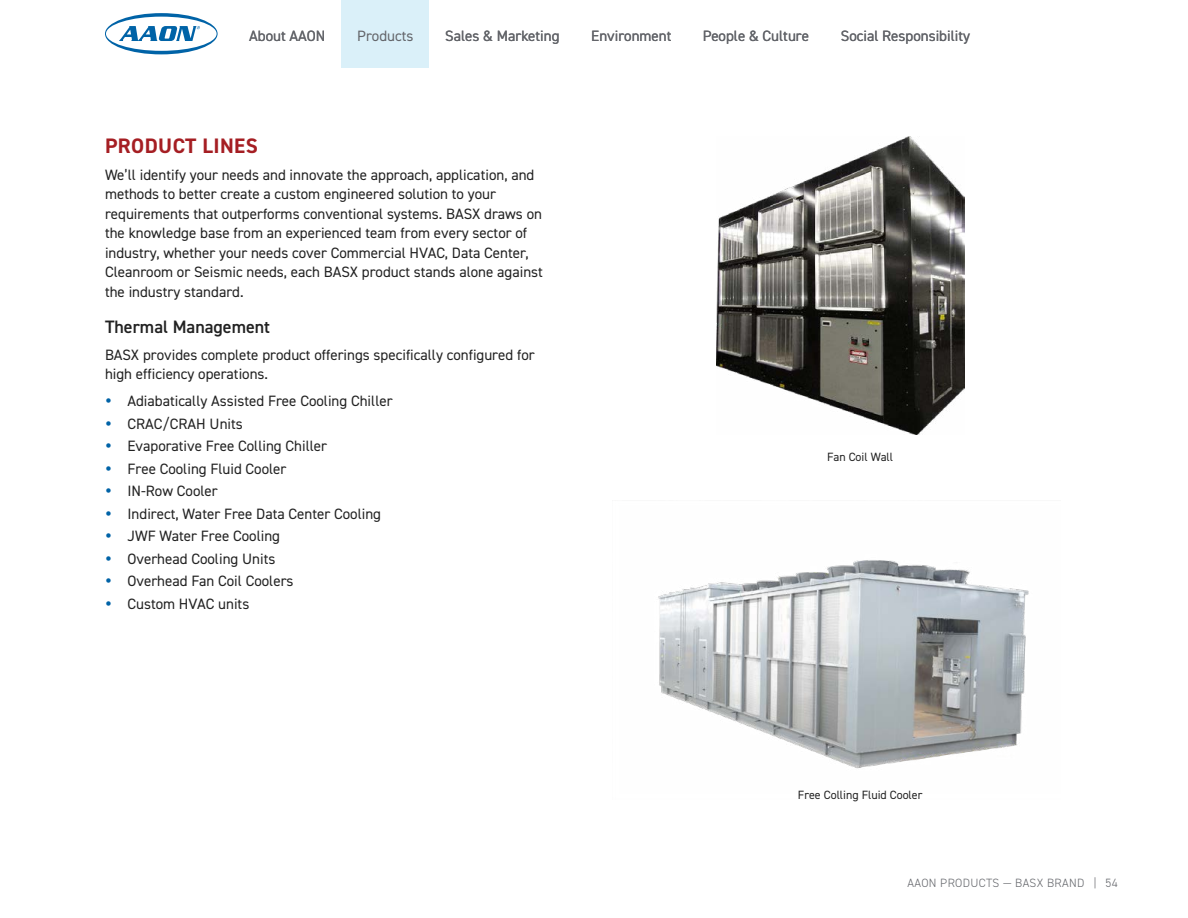
<style>
.page{position:relative;width:1188px;height:918px;background:#fff}
.page>*{position:absolute;margin:0;border:0;box-sizing:border-box;transform-origin:0 0}
.Subhead_-_14{font:700 21px "DIN2014";letter-spacing:.02em;color:#a51e23}
.Subhead_-_12{font:600 18px "DIN2014";color:#222}
.Body_Copy_-_10{font:15px/19.5px "DIN2014";color:#222}
.t1{font:15px "DIN2014";color:#63656a}
.Picture_Explanation{font:12px "DIN2014";color:#222}
.t2{font:300 12px "DIN2014";letter-spacing:.03em;color:#63656a}
</style>
<div class="page">
<div style="left:342px;top:0;width:87px;height:68px;background:#daf0f9"></div>
<svg style="left:105px;top:13px;width:113px;height:41px"></svg>
<img style="left:716px;top:137px;width:249px;height:298px">
<img style="left:658px;top:560px;width:371px;height:209px">
<p class="t1" style="left:249px;top:26px;width:78px">About AAON</p>
<p class="t1" style="left:357px;top:26px;width:58px">Products</p>
<p class="t1" style="left:445px;top:26px;width:116px">Sales &amp; Marketing</p>
<p class="t1" style="left:591px;top:26px;width:82px">Environment</p>
<p class="t1" style="left:703px;top:26px;width:108px">People &amp; Culture</p>
<p class="t1" style="left:841px;top:26px;width:131px">Social Responsibility</p>
<p class="Subhead_-_14" style="left:105px;top:132px;width:154px">PRODUCT LINES</p>
<p class="Body_Copy_-_10" style="left:105px;top:165px;width:440px">We’ll identify your needs and innovate the approach, application, and methods to better create a custom engineered solution to your requirements that outperforms conventional systems. BASX draws on the knowledge base from an experienced team from every sector of industry, whether your needs cover Commercial HVAC, Data Center, Cleanroom or Seismic needs, each BASX product stands alone against the industry standard.</p>
<p class="Subhead_-_12" style="left:105px;top:315px;width:167px">Thermal Management</p>
<p class="Body_Copy_-_10" style="left:105px;top:345px;width:431px">BASX provides complete product offerings specifically configured for high efficiency operations.</p>
<p class="Body_Copy_-_10" style="left:128px;top:391px;width:267px">Adiabatically Assisted Free Cooling Chiller</p>
<p class="Body_Copy_-_10" style="left:128px;top:414px;width:117px">CRAC/CRAH Units</p>
<p class="Body_Copy_-_10" style="left:128px;top:436px;width:201px">Evaporative Free Colling Chiller</p>
<p class="Body_Copy_-_10" style="left:128px;top:459px;width:160px">Free Cooling Fluid Cooler</p>
<p class="Body_Copy_-_10" style="left:128px;top:481px;width:92px">IN-Row Cooler</p>
<p class="Body_Copy_-_10" style="left:128px;top:504px;width:255px">Indirect, Water Free Data Center Cooling</p>
<p class="Body_Copy_-_10" style="left:128px;top:526px;width:154px">JWF Water Free Cooling</p>
<p class="Body_Copy_-_10" style="left:128px;top:549px;width:149px">Overhead Cooling Units</p>
<p class="Body_Copy_-_10" style="left:128px;top:571px;width:168px">Overhead Fan Coil Coolers</p>
<p class="Body_Copy_-_10" style="left:128px;top:594px;width:123px">Custom HVAC units</p>
<p class="Picture_Explanation" style="left:827px;top:449px;width:67px">Fan Coil Wall</p>
<p class="Picture_Explanation" style="left:798px;top:788px;width:126px">Free Colling Fluid Cooler</p>
<p class="t2" style="left:907px;top:875px;width:212px">AAON PRODUCTS — BASX BRAND | 54</p>
</div>
